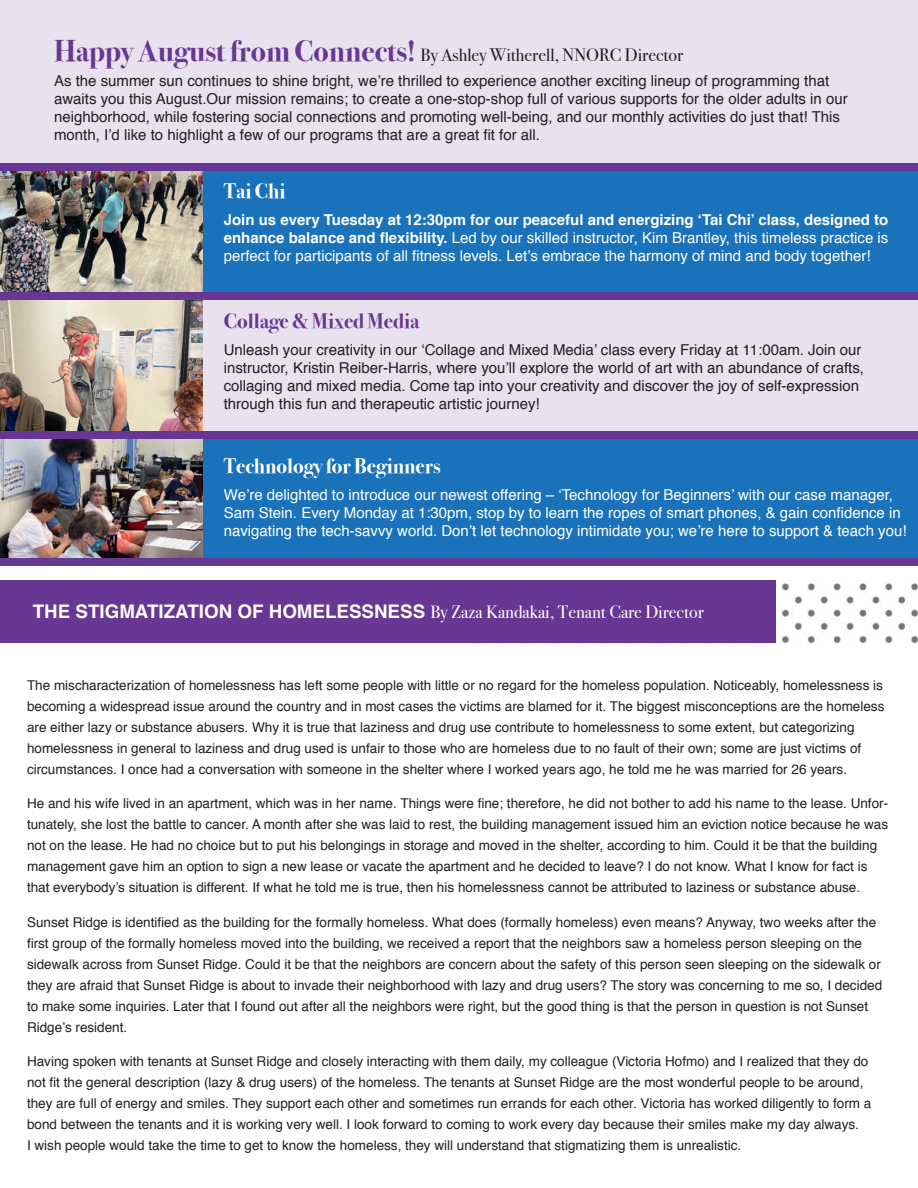
<style>
.page{position:relative;width:918px;height:1188px;background:#fff}
.page>*{position:absolute;margin:0;border:0;box-sizing:border-box;transform-origin:0 0}
.t1{font:700 21px "Bodoni Svty Two ITCTT";color:#fff}
.t2{font:700 21px "Bodoni Svty Two ITCTT";color:#683793}
.t3{font:18px "Bodoni Svty Two ITCTT";color:#fff}
.t4{font:18px "Bodoni Svty Two ITCTT";color:#231f20}
.t5{font:15px/18px "Helvetica";color:#231f20}
.t6{font:15px/18px "Helvetica";color:#fff;text-align:justify}
.t7{font:13.5px/21px "Helvetica";color:#231f20}
.s1{font-weight:700;font-size:30px;color:#683793}
.s2{font-weight:700}
.s3{font-family:"Helvetica";font-weight:700;font-size:18.75px}
</style>
<div class="page">
<div style="left:0;top:0;width:918px;height:566px;background:#e8e1ee"></div>
<div style="left:0;top:164px;width:918px;height:132px;background:#1a72ba"></div>
<img style="left:0;top:171px;width:202px;height:121px">
<img style="left:0;top:299px;width:202px;height:133px">
<div style="left:0;top:437px;width:918px;height:126px;background:#1a72ba"></div>
<div style="left:0;top:164px;width:918px;height:7px;background:#683793"></div>
<div style="left:0;top:292px;width:918px;height:7px;background:#683793"></div>
<img style="left:0;top:439px;width:202px;height:120px">
<div style="left:0;top:432px;width:918px;height:7px;background:#683793"></div>
<div style="left:0;top:559px;width:918px;height:7px;background:#683793"></div>
<img style="left:775px;top:580px;width:143px;height:63px">
<div style="left:0;top:580px;width:775px;height:63px;background:#683793"></div>
<p class="t4" style="left:54px;top:40px;width:631px"><span class="s1">Happy August from Connects!</span> By Ashley Witherell, NNORC Director</p>
<p class="t5" style="left:54px;top:72px;width:795px">As the summer sun continues to shine bright, we’re thrilled to experience another exciting lineup of programming that awaits you this August.Our mission remains; to create a one-stop-shop full of various supports for the older adults in our neighborhood, while fostering social connections and promoting well-being, and our monthly activities do just that! This month, I’d like to highlight a few of our programs that are a great fit for all.</p>
<p class="t1" style="left:224px;top:174px;width:63px">Tai Chi</p>
<p class="t6" style="left:224px;top:211px;width:666px"><span class="s2">Join us every Tuesday at 12:30pm for our peaceful and energizing ‘Tai Chi’ class, designed to enhance balance and flexibility.</span> Led by our skilled instructor, Kim Brantley, this timeless practice is perfect for participants of all fitness levels. Let’s embrace the harmony of mind and body together!</p>
<p class="t2" style="left:224px;top:304px;width:197px">Collage &amp; Mixed Media</p>
<p class="t5" style="left:224px;top:342px;width:642px">Unleash your creativity in our ‘Collage and Mixed Media’ class every Friday at 11:00am. Join our instructor, Kristin Reiber-Harris, where you’ll explore the world of art with an abundance of crafts, collaging and mixed media. Come tap into your creativity and discover the joy of self-expression through this fun and therapeutic artistic journey!</p>
<p class="t1" style="left:224px;top:449px;width:218px">Technology for Beginners</p>
<p class="t6" style="left:224px;top:486px;width:684px;text-align:left">We’re delighted to introduce our newest offering – ‘Technology for Beginners’ with our case manager,<br>Sam Stein. Every Monday at 1:30pm, stop by to learn the ropes of smart phones, &amp; gain confidence in navigating the tech-savvy world. Don’t let technology intimidate you; we’re here to support &amp; teach you!</p>
<p class="t3" style="left:33px;top:597px;width:673px"><span class="s3">THE STIGMATIZATION OF HOMELESSNESS</span> By Zaza Kandakai, Tenant Care Director</p>
<p class="t7" style="left:27px;top:675px;width:859px">The mischaracterization of homelessness has left some people with little or no regard for the homeless population. Noticeably, homelessness is becoming a widespread issue around the country and in most cases the victims are blamed for it. The biggest misconceptions are the homeless are either lazy or substance abusers. Why it is true that laziness and drug use contribute to homelessness to some extent, but categorizing homelessness in general to laziness and drug used is unfair to those who are homeless due to no fault of their own; some are just victims of circumstances. I once had a conversation with someone in the shelter where I worked years ago, he told me he was married for 26 years.</p>
<p class="t7" style="left:27px;top:793px;width:863px">He and his wife lived in an apartment, which was in her name. Things were fine; therefore, he did not bother to add his name to the lease. Unfor&shy;tunately, she lost the battle to cancer. A month after she was laid to rest, the building management issued him an eviction notice because he was not on the lease. He had no choice but to put his belongings in storage and moved in the shelter, according to him. Could it be that the building management gave him an option to sign a new lease or vacate the apartment and he decided to leave? I do not know. What I know for fact is that everybody’s situation is different. If what he told me is true, then his homelessness cannot be attributed to laziness or substance abuse.</p>
<p class="t7" style="left:27px;top:912px;width:857px">Sunset Ridge is identified as the building for the formally homeless. What does (formally homeless) even means? Anyway, two weeks after the first group of the formally homeless moved into the building, we received a report that the neighbors saw a homeless person sleeping on the sidewalk across from Sunset Ridge. Could it be that the neighbors are concern about the safety of this person seen sleeping on the sidewalk or they are afraid that Sunset Ridge is about to invade their neighborhood with lazy and drug users? The story was concerning to me so, I decided to make some inquiries. Later that I found out after all the neighbors were right, but the good thing is that the person in question is not Sunset Ridge’s resident.</p>
<p class="t7" style="left:27px;top:1051px;width:846px">Having spoken with tenants at Sunset Ridge and closely interacting with them daily, my colleague (Victoria Hofmo) and I realized that they do not fit the general description (lazy &amp; drug users) of the homeless. The tenants at Sunset Ridge are the most wonderful people to be around, they are full of energy and smiles. They support each other and sometimes run errands for each other. Victoria has worked diligently to form a bond between the tenants and it is working very well. I look forward to coming to work every day because their smiles make my day always.<br>I wish people would take the time to get to know the homeless, they will understand that stigmatizing them is unrealistic.</p>
</div>
